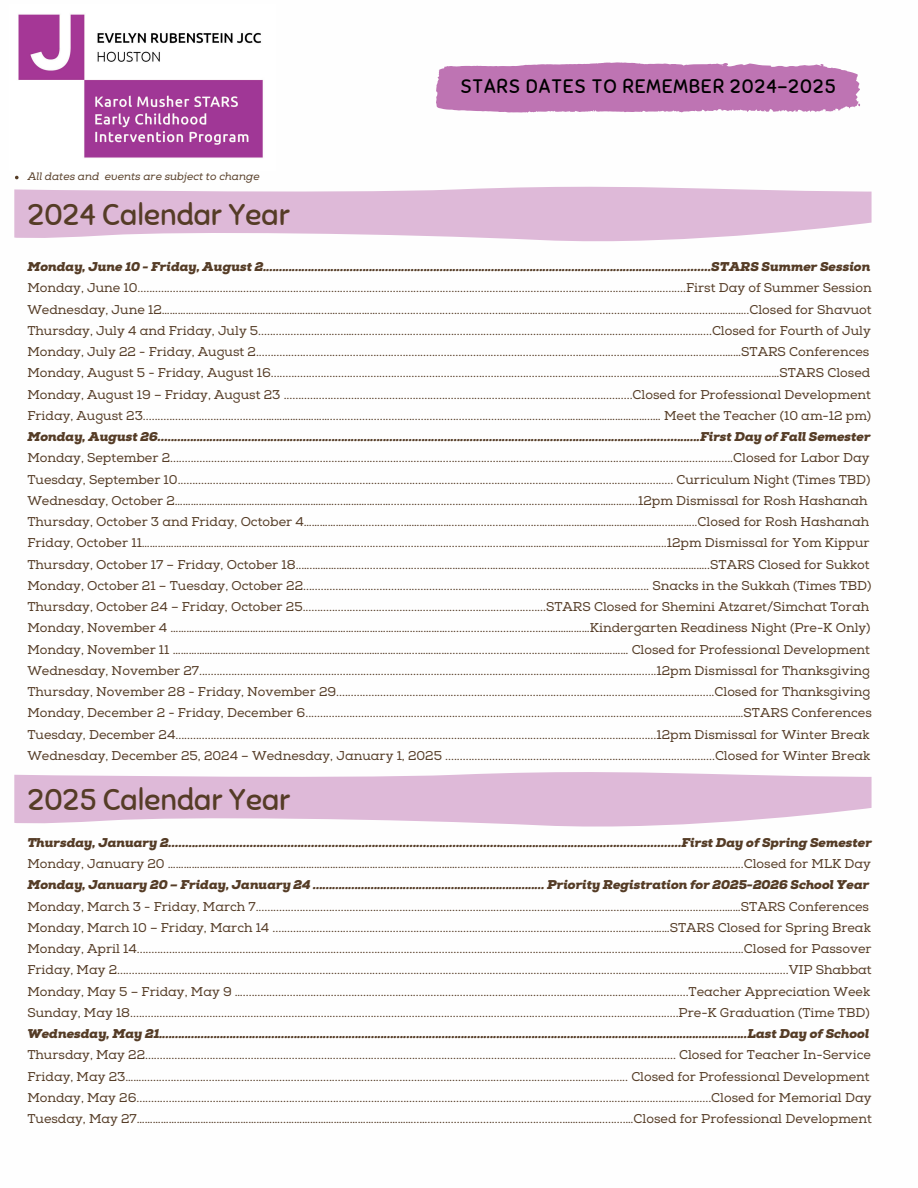
<style>
.page{position:relative;width:918px;height:1188px;background:#fff}
.page>*{position:absolute;margin:0;border:0;box-sizing:border-box;transform-origin:0 0}
.t1{font:30px "Sniglet";color:#553c26}
.t2{font:19.5px "Sniglet";letter-spacing:.045em;color:#000}
.t3{font:12.75px/21.3px "Nexa Slab";color:#553c26}
.t4{font:italic 10.8px "Nexa Slab";color:#553c26}
.s1{font-weight:900;font-style:italic}
</style>
<div class="page">
<svg style="left:436px;top:62px;width:424px;height:51px;background:#c583bb"></svg>
<svg style="left:14px;top:186px;width:858px;height:56px;fill:#deb9d8"></svg>
<svg style="left:14px;top:772px;width:858px;height:55px;fill:#deb9d8"></svg>
<img style="left:18px;top:14px;width:245px;height:144px">
<svg style="left:15px;top:176px;width:4px;height:3px"></svg>
<p class="t4" style="left:28px;top:170px;width:233px">All dates and events are subject to change</p>
<p class="t1" style="left:27px;top:196px;width:264px">2024 Calendar Year</p>
<p class="t2" style="left:460px;top:74px;width:377px">STARS DATES TO REMEMBER 2024-2025</p>
<p class="t3" style="left:27px;top:257px;width:846px"><span class="s1">Monday, June 10 - Friday, August 2....................................................................................................................................…….STARS Summer Session </span>Monday, June 10...........................................................................................................................................................................................First Day of Summer Session Wednesday, June 12……………………………………………………...……………….........................................………………………………...........................................………..Closed for Shavuot Thursday, July 4 and Friday, July 5..............................…..........................................................................................................................Closed for Fourth of July Monday, July 22 - Friday, August 2................................................................................................................................................................……STARS Conferences Monday, August 5 - Friday, August 16........................................................................................................................................................................……STARS Closed Monday, August 19 – Friday, August 23 .......................................................................................................................Closed for Professional Development Friday, August 23..........................................…………………….................................................................................…………………………..… Meet the Teacher (10 am-12 pm)<br><span class="s1">Monday, August 26…....................................................................................................................................................…….….......First Day of Fall Semester </span>Monday, September 2................................................................................................................................................................................................Closed for Labor Day Tuesday, September 10......................................................................................................................................................................... Curriculum Night (Times TBD)<br>Wednesday, October 2……………………………………………………...………………..................................................................………………..12pm Dismissal for Rosh Hashanah Thursday, October 3 and Friday, October 4…………………...............………………..............................………….……………………………..………..Closed for Rosh Hashanah Friday, October 11………………………………….…………………………………...................................................……………………………………………………..12pm Dismissal for Yom Kippur Thursday, October 17 – Friday, October 18..….……………..........................…………………..………......................................................…………..STARS Closed for Sukkot Monday, October 21 – Tuesday, October 22...................................................................................................................... Snacks in the Sukkah (Times TBD)<br>Thursday, October 24 – Friday, October 25...................................................................................STARS Closed for Shemini Atzaret/Simchat Torah Monday, November 4 ………………………………………………………………………………..…………...................................……………Kindergarten Readiness Night (Pre-K Only)<br>Monday, November 11 ………………………………………………………………………………..…………..........................................………………… Closed for Professional Development Wednesday, November 27............................................................................................................................................................12pm Dismissal for Thanksgiving Thursday, November 28 - Friday, November 29.................................................................................................................................Closed for Thanksgiving Monday, December 2 - Friday, December 6................................................................................................................................................……STARS Conferences Tuesday, December 24....................................................................................................................................................................12pm Dismissal for Winter Break</p>
<p class="t3" style="left:27px;top:745px;width:845px">Wednesday, December 25, 2024 – Wednesday, January 1, 2025 ............................................................................................Closed for Winter Break</p>
<h3 class="t1" style="left:27px;top:781px;width:265px">2025 Calendar Year</h3>
<p class="t3" style="left:27px;top:832px;width:846px"><span class="s1">Thursday, January 2……...………………………………………....……………….......…………….................................……….…………First Day of Spring Semester </span>Monday, January 20 ………………………………….……………………………………………………………...................................................………………………………..............Closed for MLK Day <span class="s1">Monday, January 20 – Friday, January 24 ........................................................................ Priority Registration for 2025-2026 School Year </span>Monday, March 3 - Friday, March 7................................................................................................................................................................……STARS Conferences Monday, March 10 – Friday, March 14 ..................................................................................................................................……STARS Closed for Spring Break Monday, April 14...............................................................................................................................................................................................................Closed for Passover Friday, May 2.....................................................................................................................................................................................................................................VIP Shabbat Monday, May 5 – Friday, May 9 …........................................................................................................................................................Teacher Appreciation Week Sunday, May 18...........................................................................................................................................................................................Pre-K Graduation (Time TBD)<br><span class="s1">Wednesday, May 21.......................................................................................................................................................................................Last Day of School </span>Thursday, May 22..................................................................................................................................................................................... Closed for Teacher In-Service Friday, May 23……...................................................................................................................................................................... Closed for Professional Development Monday, May 26....................................................................................................................................................................................................Closed for Memorial Day Tuesday, May 27………………………………………………..…………………………………………..…..............................................……………........…Closed for Professional Development</p>
</div>
